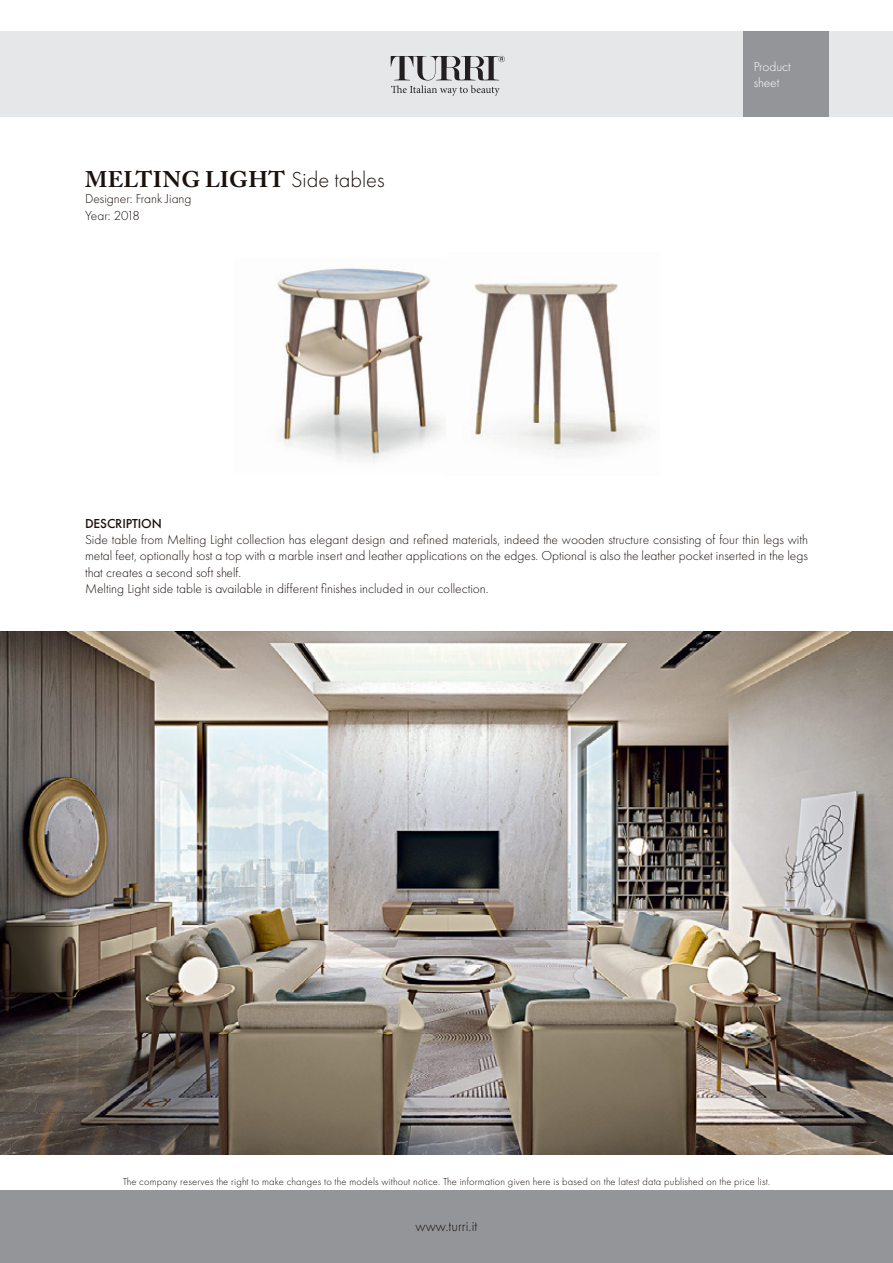
<style>
.page{position:relative;width:893px;height:1263px;background:#fff}
.page>*{position:absolute;margin:0;border:0;box-sizing:border-box;transform-origin:0 0}
.t1{font:700 22.5px "Adobe Caslon Pro";letter-spacing:.015em;color:#1a110d}
.t2{font:300 15px "Futura PT";color:#1a110d}
.t3{font:300 13.5px/16.2px "Futura PT";color:#1a110d;text-align:justify}
.t4{font:300 13.5px/16.2px "Futura PT";color:#fff}
.t5{font:500 13.5px "Futura PT";letter-spacing:-.01em;color:#1a110d}
.t6{font:300 13.5px "Futura PT";letter-spacing:-.04em;color:#1a110d}
.t7{font:300 10.5px "Futura PT";letter-spacing:.02em;color:#1a110d}
.s1{font-family:"Futura PT";font-weight:300}
</style>
<div class="page">
<div style="left:0;top:32px;width:893px;height:85px;background:#e6e7e9"></div>
<div style="left:0;top:1191px;width:893px;height:72px;background:#939598"></div>
<div style="left:743px;top:32px;width:85px;height:85px;background:#939598"></div>
<svg style="left:391px;top:56px;width:114px;height:40px"></svg>
<img style="left:277px;top:268px;width:167px;height:194px">
<img style="left:473px;top:283px;width:173px;height:170px">
<img style="left:0;top:631px;width:893px;height:524px">
<p class="t1" style="left:85px;top:166px;width:301px">MELTING LIGHT <span class="s1">Side tables</span></p>
<p class="t3" style="left:85px;top:191px;width:108px">Designer: Frank Jiang</p>
<p class="t6" style="left:85px;top:207px;width:56px">Year: 2018</p>
<p class="t4" style="left:754px;top:58px;width:39px">Product sheet</p>
<p class="t5" style="left:85px;top:515px;width:78px">DESCRIPTION</p>
<p class="t3" style="left:85px;top:532px;width:724px">Side table from Melting Light collection has elegant design and refined materials, indeed the wooden structure consisting of four thin legs with metal feet, optionally host a top with a marble insert and leather applications on the edges. Optional is also the leather pocket inserted in the legs that creates a second soft shelf.</p>
<p class="t3" style="left:85px;top:580px;width:405px">Melting Light side table is available in different finishes included in our collection.</p>
<p class="t7" style="left:123px;top:1175px;width:649px">The company reserves the right to make changes to the models without notice. The information given here is based on the latest data published on the price list.</p>
<p class="t2" style="left:416px;top:1218px;width:63px">www.turri.it</p>
</div>
